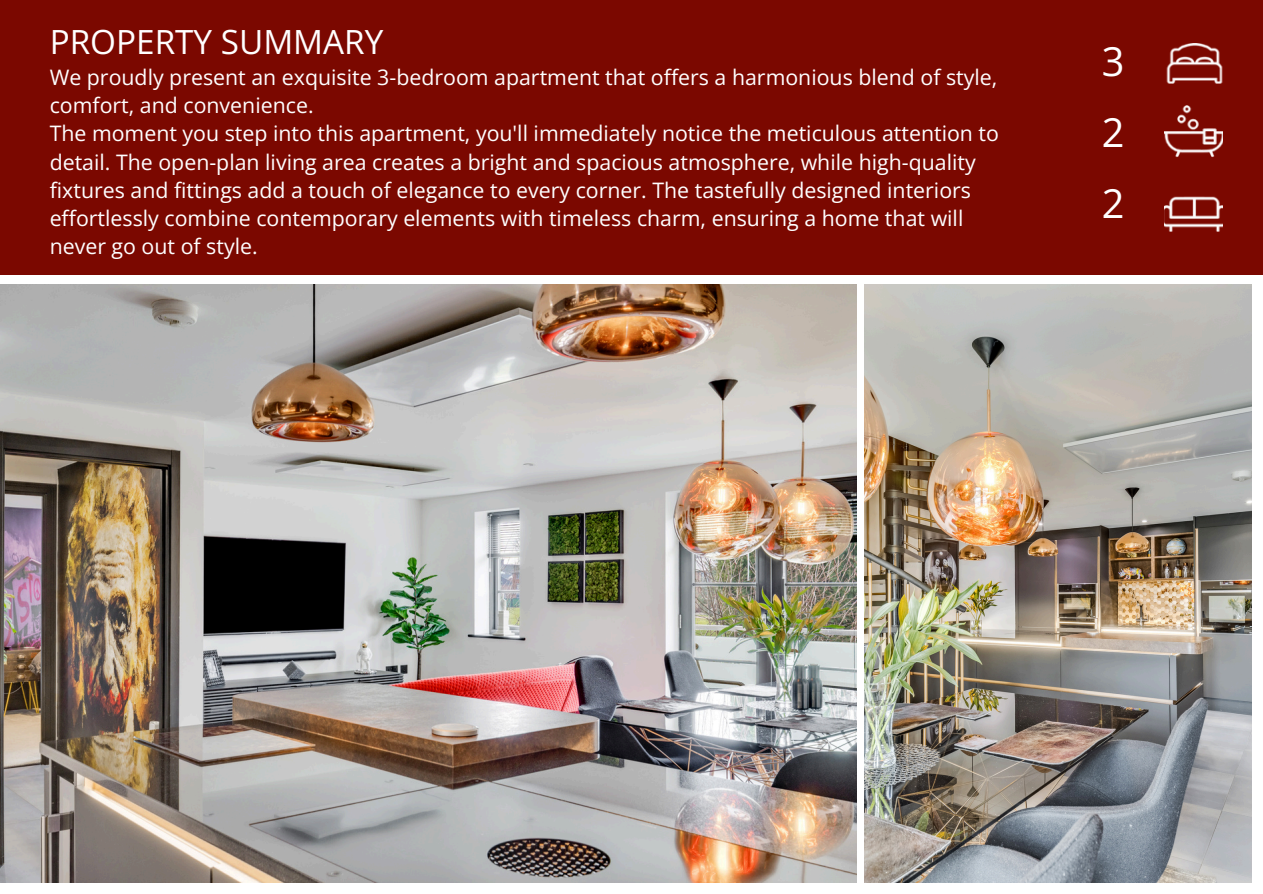
<style>
.page{position:relative;width:1263px;height:894px;background:#fff}
.page>*{position:absolute;margin:0;border:0;box-sizing:border-box;transform-origin:0 0}
.t1{font:39.75px/70.8px "Open Sans";color:#fff;text-align:justify}
.t2{font:33.3px "Open Sans";color:#fff}
.t3{font:21.3px/28.2px "Open Sans";color:#fff}
</style>
<div class="page">
<div style="left:0;top:0;width:1263px;height:274px;background:#7b0800"></div>
<img style="left:1164px;top:43px;width:59px;height:188px">
<img style="left:0;top:284px;width:856px;height:597px">
<img style="left:865px;top:284px;width:387px;height:597px">
<h1 class="t2" style="left:50px;top:18px;width:335px">PROPERTY SUMMARY</h1>
<p class="t3" style="left:50px;top:63px;width:949px">We proudly present an exquisite 3-bedroom apartment that offers a harmonious blend of style, comfort, and convenience.</p>
<p class="t3" style="left:50px;top:119px;width:951px">The moment you step into this apartment, you'll immediately notice the meticulous attention to detail. The open-plan living area creates a bright and spacious atmosphere, while high-quality fixtures and fittings add a touch of elegance to every corner. The tastefully designed interiors effortlessly combine contemporary elements with timeless charm, ensuring a home that will never go out of style.</p>
<p class="t1" style="left:1102px;top:25px;width:24px">3<br>2<br>2</p>
</div>
